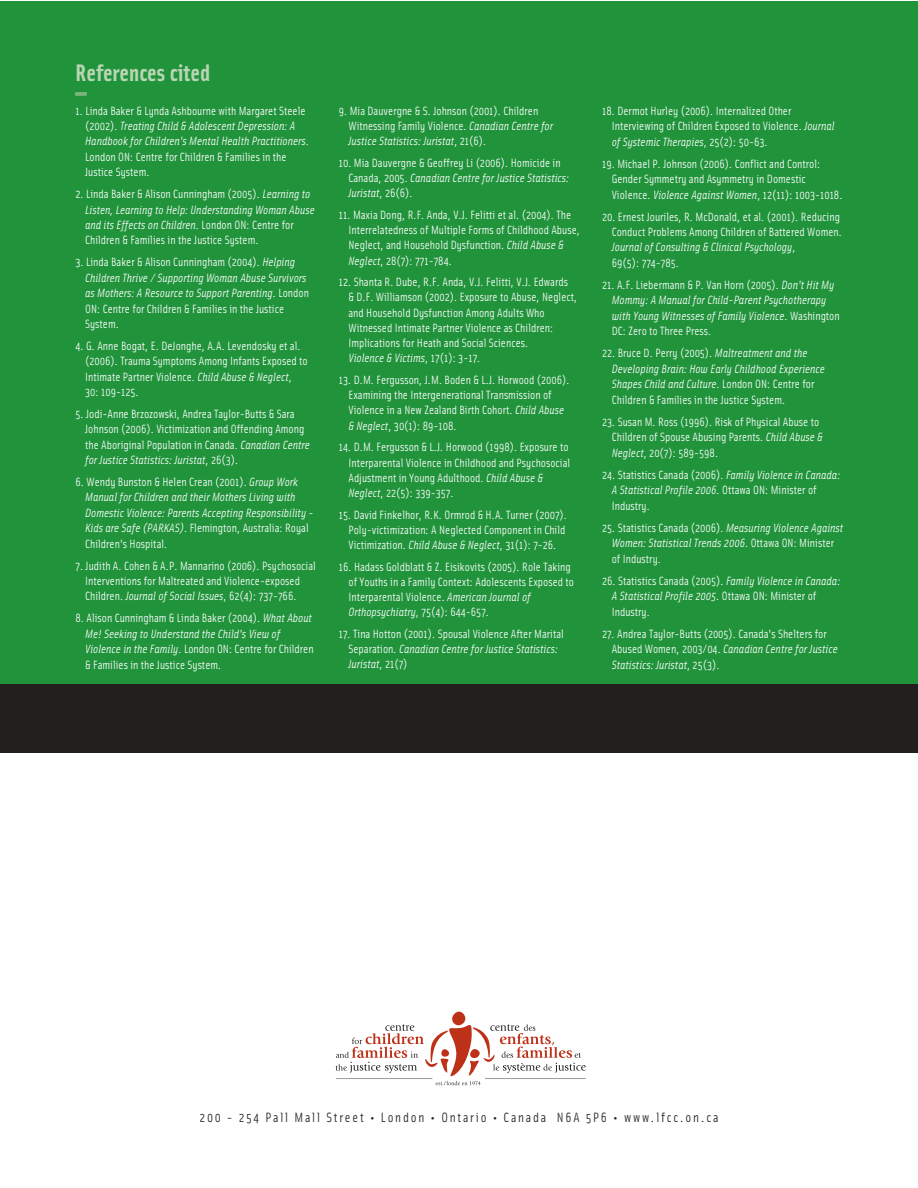
<style>
.page{position:relative;width:918px;height:1188px;background:#fff}
.page>*{position:absolute;margin:0;border:0;box-sizing:border-box;transform-origin:0 0}
.t1{font:700 24px "Solex";color:#b9d5b4}
.t2{font:13.5px "Solex";letter-spacing:.13em;color:#231f1f}
.t3{font:12px/15.5px "Solex";color:#fff}
.t4{font:italic 12px/15.5px "Solex";color:#fff}
.s1{font-style:italic}
.s2{font-style:normal}
</style>
<div class="page">
<div style="left:0;top:2px;width:918px;height:691px;background:#20933b"></div>
<div style="left:0;top:684px;width:918px;height:69px;background:#231f1f"></div>
<div style="left:452px;top:1012px;width:13px;height:13px;background:#be3119;border-radius:50%"></div>
<svg style="left:335px;top:1024px;width:251px;height:62px"></svg>
<hr style="left:336px;top:1078px;width:96px;height:1px;background:#9c9fa1">
<hr style="left:485px;top:1078px;width:101px;height:1px;background:#9c9fa1">
<hr style="left:75px;top:92px;width:12px;height:4px;background:#7eb47a">
<h1 class="t1" style="left:75px;top:64px;width:136px">References cited</h1>
<p class="t3" style="left:85px;top:104px;width:225px;text-indent:-10px">1. Linda Baker &amp; Lynda Ashbourne with Margaret Steele (2002). <span class="s1">Treating Child &amp; Adolescent Depression: A Handbook for Children's Mental Health Practitioners</span>.<br>London ON: Centre for Children &amp; Families in the Justice System.</p>
<p class="t3" style="left:85px;top:188px;width:231px;text-indent:-10px">2. Linda Baker &amp; Alison Cunningham (2005). <span class="s1">Learning to Listen, Learning to Help: Understanding Woman Abuse and its Effects on Children</span>. London ON: Centre for Children &amp; Families in the Justice System.</p>
<p class="t3" style="left:85px;top:256px;width:225px;text-indent:-10px">3. Linda Baker &amp; Alison Cunningham (2004). <span class="s1">Helping Children Thrive / Supporting Woman Abuse Survivors as Mothers: A Resource to Support Parenting</span>. London ON: Centre for Children &amp; Families in the Justice System.</p>
<p class="t3" style="left:85px;top:339px;width:224px;text-indent:-10px">4. G. Anne Bogat, E. DeJonghe, A.A. Levendosky et al. (2006). Trauma Symptoms Among Infants Exposed to Intimate Partner Violence. <span class="s1">Child Abuse &amp; Neglect</span>, 30: 109-125.</p>
<p class="t3" style="left:85px;top:407px;width:226px;text-indent:-10px">5. Jodi-Anne Brzozowski, Andrea Taylor-Butts &amp; Sara Johnson (2006). Victimization and Offending Among the Aboriginal Population in Canada. <span class="s1">Canadian Centre for Justice Statistics: Juristat</span>, 26(3).</p>
<p class="t4" style="left:85px;top:475px;width:230px;text-indent:-10px"><span class="s2">6. Wendy Bunston &amp; Helen Crean (2001).</span> Group Work Manual for Children and their Mothers Living with Domestic Violence: Parents Accepting Responsibility - Kids are Safe (PARKAS)<span class="s2">. Flemington, Australia: Royal Children's Hospital.</span></p>
<p class="t3" style="left:85px;top:559px;width:232px;text-indent:-10px">7. Judith A. Cohen &amp; A.P. Mannarino (2006). Psychosocial<br>Interventions for Maltreated and Violence-exposed<br>Children. <span class="s1">Journal of Social Issues</span>, 62(4): 737-766.</p>
<p class="t3" style="left:85px;top:612px;width:230px;text-indent:-10px">8. Alison Cunningham &amp; Linda Baker (2004). <span class="s1">What About Me! Seeking to Understand the Child's View of Violence in the Family</span>. London ON: Centre for Children &amp; Families in the Justice System.</p>
<p class="t3" style="left:348px;top:104px;width:206px;text-indent:-10px">9. Mia Dauvergne &amp; S. Johnson (2001). Children<br>Witnessing Family Violence. <span class="s1">Canadian Centre for<br>Justice Statistics: Juristat</span>, 21(6).</p>
<p class="t3" style="left:348px;top:156px;width:222px;text-indent:-10px">10. Mia Dauvergne &amp; Geoffrey Li (2006). Homicide in<br>Canada, 2005. <span class="s1">Canadian Centre for Justice Statistics:<br>Juristat</span>, 26(6).</p>
<p class="t3" style="left:348px;top:208px;width:233px;text-indent:-10px">11. Maxia Dong, R.F. Anda, V.J. Felitti et al. (2004). The Interrelatedness of Multiple Forms of Childhood Abuse, Neglect, and Household Dysfunction. <span class="s1">Child Abuse &amp; Neglect</span>, 28(7): 771-784.</p>
<p class="t3" style="left:348px;top:276px;width:230px;text-indent:-10px">12. Shanta R. Dube, R.F. Anda, V.J. Felitti, V.J. Edwards<br>&amp; D.F. Williamson (2002). Exposure to Abuse, Neglect, and Household Dysfunction Among Adults Who Witnessed Intimate Partner Violence as Children:<br>Implications for Heath and Social Sciences.<br><span class="s1">Violence &amp; Victims</span>, 17(1): 3-17.</p>
<p class="t3" style="left:348px;top:374px;width:223px;text-indent:-10px">13. D.M. Fergusson, J.M. Boden &amp; L.J. Horwood (2006).<br>Examining the Intergenerational Transmission of Violence in a New Zealand Birth Cohort. <span class="s1">Child Abuse &amp; Neglect</span>, 30(1): 89-108.</p>
<p class="t3" style="left:348px;top:441px;width:223px;text-indent:-10px">14. D.M. Fergusson &amp; L.J. Horwood (1998). Exposure to Interparental Violence in Childhood and Psychosocial Adjustment in Young Adulthood. <span class="s1">Child Abuse &amp; Neglect</span>, 22(5): 339-357.</p>
<p class="t3" style="left:348px;top:508px;width:220px;text-indent:-10px">15. David Finkelhor, R.K. Ormrod &amp; H.A. Turner (2007).<br>Poly-victimization: A Neglected Component in Child<br>Victimization. <span class="s1">Child Abuse &amp; Neglect</span>, 31(1): 7-26.</p>
<p class="t3" style="left:348px;top:560px;width:227px;text-indent:-10px">16. Hadass Goldblatt &amp; Z. Eisikovits (2005). Role Taking of Youths in a Family Context: Adolescents Exposed to Interparental Violence. <span class="s1">American Journal of Orthopsychiatry</span>, 75(4): 644-657.</p>
<p class="t3" style="left:348px;top:628px;width:217px;text-indent:-10px">17. Tina Hotton (2001). Spousal Violence After Marital<br>Separation. <span class="s1">Canadian Centre for Justice Statistics:<br>Juristat</span>, 21(7)</p>
<p class="t3" style="left:612px;top:104px;width:225px;text-indent:-10px">18. Dermot Hurley (2006). Internalized Other<br>Interviewing of Children Exposed to Violence. <span class="s1">Journal of Systemic Therapies</span>, 25(2): 50-63.</p>
<p class="t3" style="left:612px;top:157px;width:232px;text-indent:-10px">19. Michael P. Johnson (2006). Conflict and Control:<br>Gender Symmetry and Asymmetry in Domestic<br>Violence. <span class="s1">Violence Against Women</span>, 12(11): 1003-1018.</p>
<p class="t3" style="left:612px;top:210px;width:232px;text-indent:-10px">20. Ernest Jouriles, R. McDonald, et al. (2001). Reducing Conduct Problems Among Children of Battered Women.<br><span class="s1">Journal of Consulting &amp; Clinical Psychology</span>,<br>69(5): 774-785.</p>
<p class="t4" style="left:612px;top:278px;width:230px;text-indent:-10px"><span class="s2">21. A.F. Liebermann &amp; P. Van Horn (2005).</span> Don't Hit My Mommy: A Manual for Child-Parent Psychotherapy with Young Witnesses of Family Violence<span class="s2">. Washington DC: Zero to Three Press.</span></p>
<p class="t4" style="left:612px;top:347px;width:215px;text-indent:-10px"><span class="s2">22. Bruce D. Perry (2005).</span> Maltreatment and the Developing Brain: How Early Childhood Experience Shapes Child and Culture<span class="s2">. London ON: Centre for Children &amp; Families in the Justice System.</span></p>
<p class="t3" style="left:612px;top:415px;width:213px;text-indent:-10px">23. Susan M. Ross (1996). Risk of Physical Abuse to<br>Children of Spouse Abusing Parents. <span class="s1">Child Abuse &amp;<br>Neglect</span>, 20(7): 589-598.</p>
<p class="t3" style="left:612px;top:468px;width:230px;text-indent:-10px">24. Statistics Canada (2006). <span class="s1">Family Violence in Canada:<br>A Statistical Profile 2006</span>. Ottawa ON: Minister of<br>Industry.</p>
<p class="t3" style="left:612px;top:521px;width:233px;text-indent:-10px">25. Statistics Canada (2006). <span class="s1">Measuring Violence Against<br>Women: Statistical Trends 2006</span>. Ottawa ON: Minister of Industry.</p>
<p class="t3" style="left:612px;top:574px;width:230px;text-indent:-10px">26. Statistics Canada (2005). <span class="s1">Family Violence in Canada:<br>A Statistical Profile 2005</span>. Ottawa ON: Minister of<br>Industry.</p>
<p class="t3" style="left:612px;top:627px;width:228px;text-indent:-10px">27. Andrea Taylor-Butts (2005). Canada's Shelters for<br>Abused Women, 2003/04. <span class="s1">Canadian Centre for Justice<br>Statistics: Juristat</span>, 25(3).</p>
<p class="t2" style="left:200px;top:1112px;width:520px">200 - 254 Pall Mall Street • London • Ontario • Canada N6A 5P6 • www.lfcc.on.ca</p>
</div>
